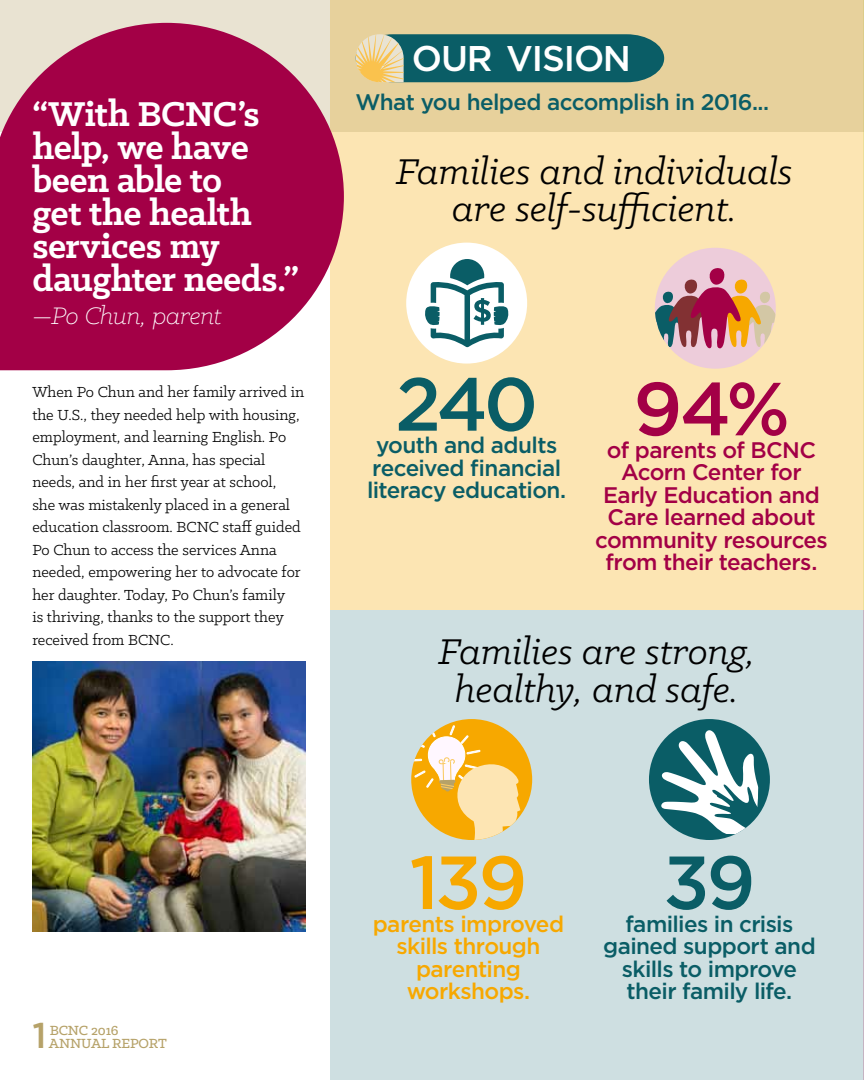
<style>
.page{position:relative;width:864px;height:1080px;background:#fff}
.page>*{position:absolute;margin:0;border:0;box-sizing:border-box;transform-origin:0 0}
.t1{font:500 75px "Gotham";color:#0a5d66}
.t2{font:500 75px "Gotham";color:#f7a800}
.t3{font:500 75px "Gotham";color:#a30046}
.t4{font:italic 40.5px/37.5px "Klinic Slab";color:#000;text-align:center}
.t5{font:700 39px/33px "Klinic Slab";letter-spacing:-.015em;color:#fff}
.t6{font:500 35.85px "Gotham";color:#b6a269}
.t7{font:500 35.7px "Gotham";letter-spacing:-.03em;color:#fff}
.t8{font:italic 300 27px "Klinic Slab";letter-spacing:-.015em;color:#fff}
.t9{font:500 22.5px/22.5px "Gotham";letter-spacing:-.025em;color:#0a5d66;text-align:center}
.t10{font:500 22.5px/22.5px "Gotham";letter-spacing:-.025em;color:#a30046;text-align:center}
.t11{font:500 22.5px/22.5px "Gotham";letter-spacing:-.025em;color:#f7a800;text-align:center}
.t12{font:16.5px/22.5px "Klinic Slab";color:#000}
.t13{font:500 15px/13.5px "Klinic Slab";letter-spacing:-.01em;color:#b6a269}
</style>
<div class="page">
<div style="left:330px;top:0;width:534px;height:610px;background:#fce5b3"></div>
<hr style="left:863px;top:0;width:1px;height:610px;background:#cdd05b">
<div style="left:330px;top:610px;width:534px;height:470px;background:#cedfe1"></div>
<hr style="left:863px;top:610px;width:1px;height:470px;background:#a30046">
<img style="left:32px;top:661px;width:273px;height:271px">
<svg style="left:0;top:0;width:864px;height:131px;fill:#e7d19c"></svg>
<svg style="left:356px;top:34px;width:308px;height:48px"></svg>
<svg style="left:0;top:23px;width:344px;height:347px;fill:#a30046"></svg>
<div style="left:411px;top:719px;width:121px;height:121px;background:#f7a800;border-radius:50%"></div>
<svg style="left:411px;top:725px;width:110px;height:115px"></svg>
<div style="left:649px;top:719px;width:121px;height:121px;background:#0a5d66;border-radius:50%"></div>
<svg style="left:661px;top:733px;width:97px;height:101px"></svg>
<div style="left:655px;top:248px;width:121px;height:121px;background:#edccda;border-radius:50%"></div>
<svg style="left:655px;top:266px;width:121px;height:83px"></svg>
<div style="left:406px;top:243px;width:121px;height:121px;background:#fff;border-radius:50%"></div>
<svg style="left:424px;top:259px;width:85px;height:88px"></svg>
<h3 class="t5" style="left:32px;top:97px;width:268px">“With BCNC’s help, we have been able to<br>get the health services my daughter needs.”</h3>
<h3 class="t8" style="left:32px;top:299px;width:191px">—Po Chun, parent</h3>
<p class="t12" style="left:32px;top:380px;width:273px">When Po Chun and her family arrived in the U.S., they needed help with housing, employment, and learning English. Po Chun’s daughter, Anna, has special needs, and in her first year at school,<br>she was mistakenly placed in a general education classroom. BCNC staff guided Po Chun to access the services Anna needed, empowering her to advocate for her daughter. Today, Po Chun’s family<br>is thriving, thanks to the support they received from BCNC.</p>
<h3 class="t7" style="left:412px;top:35px;width:221px">OUR VISION</h3>
<h3 class="t9" style="left:356px;top:91px;width:415px">What you helped accomplish in 2016...</h3>
<h2 class="t4" style="left:396px;top:151px;width:398px">Families and individuals are self-sufficient.</h2>
<h1 class="t1" style="left:395px;top:355px;width:145px">240</h1>
<h3 class="t9" style="left:367px;top:456px;width:201px;text-align:left">received financial literacy education.</h3>
<h3 class="t9" style="left:376px;top:434px;width:183px">youth and adults</h3>
<h1 class="t3" style="left:633px;top:360px;width:158px">94%</h1>
<h3 class="t10" style="left:595px;top:461px;width:234px">Acorn Center for<br>Early Education and<br>Care learned about community resources from their teachers.</h3>
<h3 class="t10" style="left:607px;top:438px;width:211px">of parents of BCNC</h3>
<h2 class="t4" style="left:438px;top:632px;width:318px">Families are strong, healthy, and safe.</h2>
<h3 class="t6" style="left:32px;top:1012px;width:16px">1</h3>
<p class="t13" style="left:49px;top:1023px;width:119px">BCNC 2016<br>ANNUAL REPORT</p>
<h1 class="t2" style="left:409px;top:833px;width:119px">139</h1>
<h3 class="t11" style="left:396px;top:935px;width:145px">skills through parenting workshops.</h3>
<h3 class="t11" style="left:373px;top:912px;width:193px">parents improved</h3>
<h1 class="t1" style="left:663px;top:833px;width:94px">39</h1>
<h3 class="t9" style="left:603px;top:935px;width:214px">gained support and skills to improve their family life.</h3>
<h3 class="t9" style="left:626px;top:912px;width:169px">families in crisis</h3>
</div>
